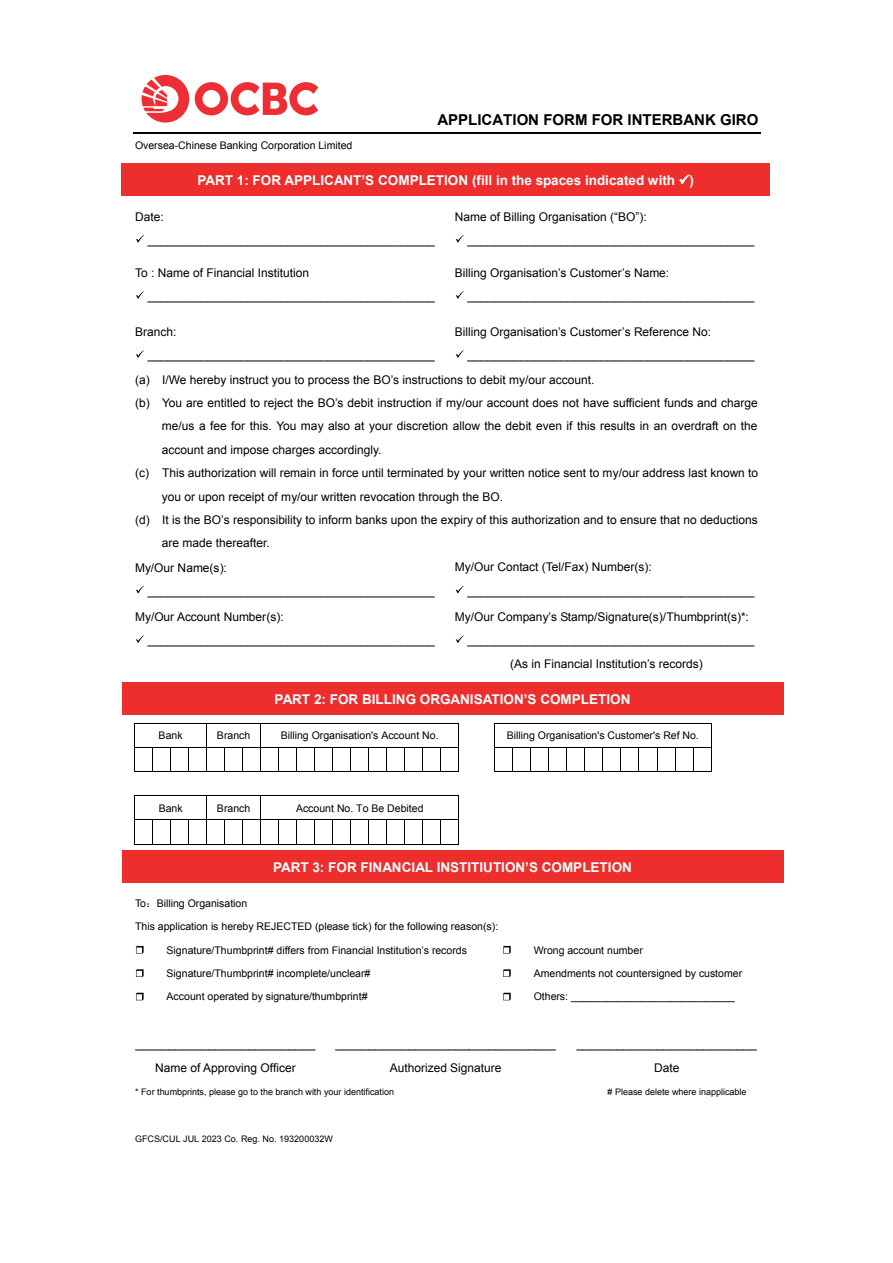
<style>
.page{position:relative;width:893px;height:1263px;background:#fff}
.page>*{position:absolute;margin:0;border:0;box-sizing:border-box;transform-origin:0 0}
.t1{font:700 15px "Arial";color:#000001}
.t2{font:700 13.5px "Arial";color:#fff}
.t3{font:12px/23.4px "Arial";color:#000001}
.t4{font:10.5px "Arial";color:#000001}
.t5{font:9px "Arial";color:#000001}
.s1{font-family:"Sim Sun"}
</style>
<div class="page">
<hr style="left:133px;top:133px;width:627px;height:1px;background:#000001">
<svg style="left:136px;top:235px;width:8px;height:8px"></svg>
<svg style="left:455px;top:235px;width:9px;height:8px"></svg>
<svg style="left:136px;top:291px;width:8px;height:8px"></svg>
<svg style="left:455px;top:291px;width:9px;height:8px"></svg>
<svg style="left:136px;top:350px;width:8px;height:8px"></svg>
<svg style="left:455px;top:350px;width:9px;height:8px"></svg>
<svg style="left:136px;top:586px;width:8px;height:7px"></svg>
<svg style="left:455px;top:586px;width:9px;height:7px"></svg>
<svg style="left:136px;top:635px;width:8px;height:8px"></svg>
<svg style="left:456px;top:635px;width:8px;height:8px"></svg>
<svg style="left:134px;top:723px;width:577px;height:122px"></svg>
<svg style="left:136px;top:946px;width:7px;height:8px"></svg>
<svg style="left:136px;top:969px;width:7px;height:8px"></svg>
<svg style="left:136px;top:993px;width:7px;height:7px"></svg>
<svg style="left:503px;top:946px;width:7px;height:8px"></svg>
<svg style="left:503px;top:969px;width:7px;height:8px"></svg>
<svg style="left:503px;top:993px;width:7px;height:7px"></svg>
<div style="left:122px;top:163px;width:648px;height:32px;background:#ee2d2d"></div>
<svg style="left:679px;top:175px;width:10px;height:9px"></svg>
<div style="left:122px;top:682px;width:661px;height:32px;background:#ee2d2d"></div>
<div style="left:122px;top:850px;width:661px;height:33px;background:#ee2d2d"></div>
<svg style="left:142px;top:75px;width:47px;height:48px"></svg>
<svg style="left:195px;top:82px;width:123px;height:33px"></svg>
<p class="t4" style="left:135px;top:139px;width:219px">Oversea-Chinese Banking Corporation Limited</p>
<p class="t1" style="left:437px;top:110px;width:322px">APPLICATION FORM FOR INTERBANK GIRO</p>
<p class="t2" style="left:197px;top:172px;width:498px">PART 1: FOR APPLICANT’S COMPLETION (fill in the spaces indicated with )</p>
<p class="t3" style="left:148px;top:205px;width:288px;text-indent:-13px">Date: ___________________________________________</p>
<p class="t3" style="left:467px;top:205px;width:288px;text-indent:-13px">Name of Billing Organisation (“BO”): ___________________________________________</p>
<p class="t3" style="left:148px;top:261px;width:288px;text-indent:-13px">To : Name of Financial Institution ___________________________________________</p>
<p class="t3" style="left:467px;top:261px;width:288px;text-indent:-13px">Billing Organisation’s Customer’s Name: ___________________________________________</p>
<p class="t3" style="left:148px;top:320px;width:288px;text-indent:-13px">Branch: ___________________________________________</p>
<p class="t3" style="left:455px;top:320px;width:258px">Billing Organisation’s Customer’s Reference No:</p>
<p class="t3" style="left:467px;top:344px;width:288px">___________________________________________</p>
<p class="t3" style="left:135px;top:368px;width:461px">(a) I/We hereby instruct you to process the BO’s instructions to debit my/our account.</p>
<p class="t3" style="left:135px;top:391px;width:624px">(b) You are entitled to reject the BO’s debit instruction if my/our account does not have sufficient funds and charge</p>
<p class="t3" style="left:162px;top:415px;width:597px">me/us a fee for this. You may also at your discretion allow the debit even if this results in an overdraft on the</p>
<p class="t3" style="left:162px;top:438px;width:221px">account and impose charges accordingly.</p>
<p class="t3" style="left:135px;top:461px;width:624px">(c) This authorization will remain in force until terminated by your written notice sent to my/our address last known to</p>
<p class="t3" style="left:162px;top:485px;width:343px">you or upon receipt of my/our written revocation through the BO.</p>
<p class="t3" style="left:135px;top:508px;width:624px">(d) It is the BO’s responsibility to inform banks upon the expiry of this authorization and to ensure that no deductions</p>
<p class="t3" style="left:162px;top:532px;width:109px">are made thereafter.</p>
<p class="t3" style="left:135px;top:556px;width:93px">My/Our Name(s):</p>
<p class="t3" style="left:148px;top:579px;width:288px">___________________________________________</p>
<p class="t3" style="left:467px;top:556px;width:288px;text-indent:-13px">My/Our Contact (Tel/Fax) Number(s): ___________________________________________</p>
<p class="t3" style="left:148px;top:605px;width:288px;text-indent:-13px">My/Our Account Number(s): ___________________________________________</p>
<p class="t3" style="left:455px;top:605px;width:295px">My/Our Company’s Stamp/Signature(s)/Thumbprint(s)*:</p>
<p class="t3" style="left:467px;top:629px;width:288px">___________________________________________</p>
<p class="t3" style="left:510px;top:652px;width:194px">(As in Financial Institution’s records)</p>
<p class="t2" style="left:274px;top:691px;width:357px">PART 2: FOR BILLING ORGANISATION’S COMPLETION</p>
<p class="t4" style="left:159px;top:729px;width:25px">Bank</p>
<p class="t4" style="left:217px;top:729px;width:35px">Branch</p>
<p class="t4" style="left:281px;top:729px;width:159px">Billing Organisation's Account No.</p>
<p class="t4" style="left:507px;top:729px;width:193px">Billing Organisation's Customer's Ref No.</p>
<p class="t4" style="left:159px;top:801px;width:25px">Bank</p>
<p class="t4" style="left:217px;top:801px;width:35px">Branch</p>
<p class="t4" style="left:296px;top:801px;width:129px">Account No. To Be Debited</p>
<p class="t2" style="left:273px;top:859px;width:360px">PART 3: FOR FINANCIAL INSTITIUTION’S COMPLETION</p>
<p class="t4" style="left:135px;top:896px;width:114px">To<span class="s1">：</span>Billing Organisation</p>
<p class="t4" style="left:135px;top:920px;width:365px">This application is hereby REJECTED (please tick) for the following reason(s):</p>
<p class="t4" style="left:166px;top:943px;width:302px">Signature/Thumbprint# differs from Financial Institution’s records</p>
<p class="t4" style="left:166px;top:966px;width:205px">Signature/Thumbprint# incomplete/unclear#</p>
<p class="t4" style="left:166px;top:990px;width:202px">Account operated by signature/thumbprint#</p>
<p class="t4" style="left:533px;top:943px;width:111px">Wrong account number</p>
<p class="t4" style="left:533px;top:966px;width:210px">Amendments not countersigned by customer</p>
<p class="t4" style="left:533px;top:990px;width:202px">Others: ____________________________</p>
<p class="t3" style="left:135px;top:1033px;width:182px;text-align:center">___________________________<br>Name of Approving Officer</p>
<p class="t3" style="left:335px;top:1033px;width:222px;text-align:center">_________________________________<br>Authorized Signature</p>
<p class="t3" style="left:576px;top:1033px;width:182px;text-align:center">___________________________<br>Date</p>
<p class="t5" style="left:135px;top:1086px;width:260px">* For thumbprints, please go to the branch with your identification</p>
<p class="t5" style="left:607px;top:1086px;width:140px"># Please delete where inapplicable</p>
<p class="t5" style="left:135px;top:1133px;width:199px">GFCS/CUL JUL 2023 Co. Reg. No. 193200032W</p>
</div>
